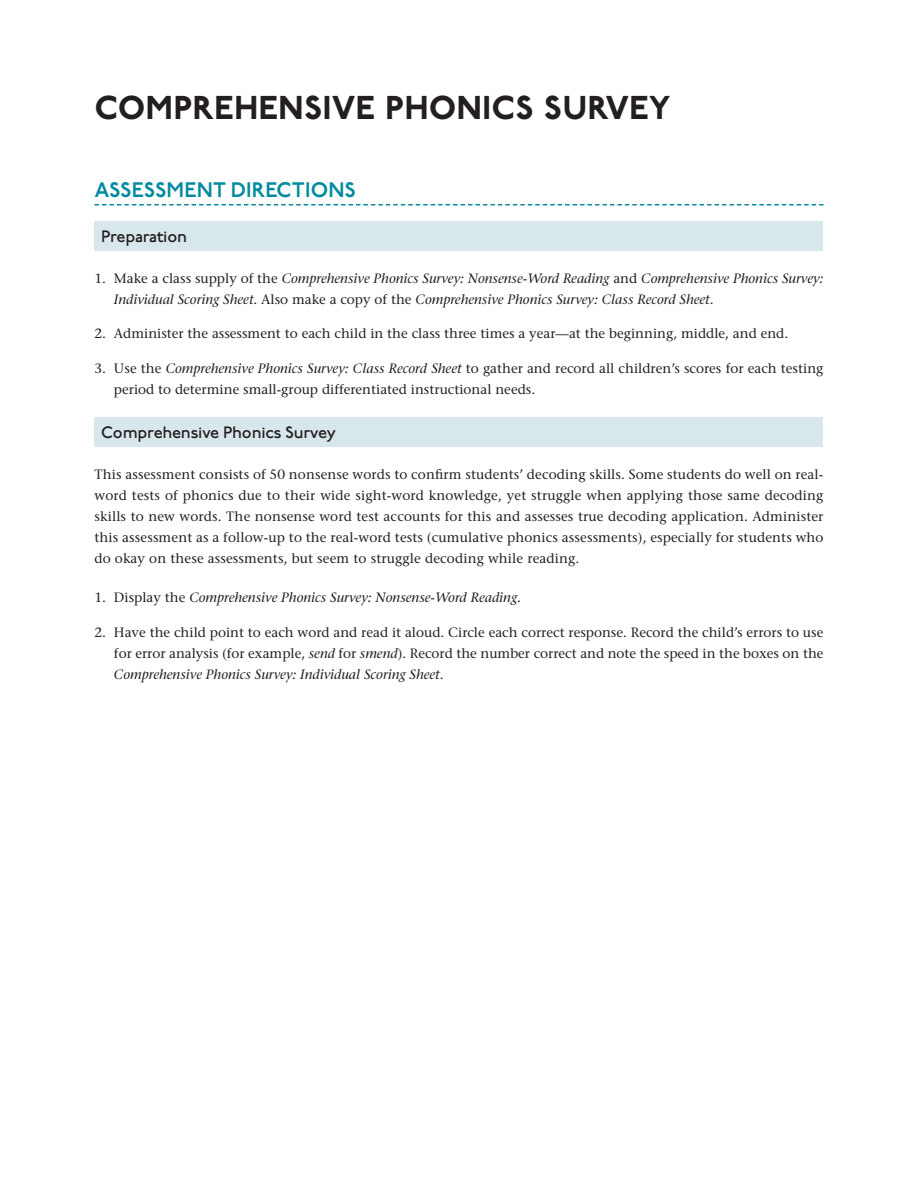
<style>
.page{position:relative;width:918px;height:1188px;background:#fff}
.page>*{position:absolute;margin:0;border:0;box-sizing:border-box;transform-origin:0 0}
.t1{font:800 33px "P22 Underground CY";letter-spacing:.02em;color:#231f20}
.t2{font:600 21px "P22 Underground CY";letter-spacing:.01em;color:#008a9f}
.t3{font:500 16.5px "P22 Underground CY";letter-spacing:-.01em;color:#231f20}
.t4{font:500 13.5px/21px "Stone Serif Std";color:#231f20;text-align:justify}
.t5{font:italic 500 13.5px/21px "Stone Serif Std";color:#231f20}
.s1{font-style:normal}
.s2{font-style:italic}
</style>
<div class="page">
<svg style="left:94px;top:204px;width:730px;height:2px"></svg>
<div style="left:94px;top:221px;width:730px;height:30px;background:#d8e7eb"></div>
<div style="left:94px;top:417px;width:730px;height:30px;background:#d8e7eb"></div>
<h1 class="t1" style="left:95px;top:89px;width:577px">COMPREHENSIVE PHONICS SURVEY</h1>
<h2 class="t2" style="left:95px;top:178px;width:263px">ASSESSMENT DIRECTIONS</h2>
<p class="t3" style="left:101px;top:227px;width:87px">Preparation</p>
<p class="t5" style="left:114px;top:268px;width:711px;text-indent:-19px"><span class="s1">1. Make a class supply of the</span> Comprehensive Phonics Survey: Nonsense-Word Reading <span class="s1">and</span> Comprehensive Phonics Survey:<br>Individual Scoring Sheet<span class="s1">. Also make a copy of the</span> Comprehensive Phonics Survey: Class Record Sheet<span class="s1">.</span></p>
<p class="t4" style="left:94px;top:323px;width:695px">2. Administer the assessment to each child in the class three times a year—at the beginning, middle, and end.</p>
<p class="t4" style="left:114px;top:358px;width:711px;text-indent:-19px">3. Use the <span class="s2">Comprehensive Phonics Survey: Class Record Sheet</span> to gather and record all children’s scores for each testing period to determine small-group differentiated instructional needs.</p>
<p class="t3" style="left:101px;top:424px;width:236px">Comprehensive Phonics Survey</p>
<p class="t4" style="left:94px;top:464px;width:731px">This assessment consists of 50 nonsense words to confirm students’ decoding skills. Some students do well on real&shy;word tests of phonics due to their wide sight-word knowledge, yet struggle when applying those same decoding skills to new words. The nonsense word test accounts for this and assesses true decoding application. Administer this assessment as a follow-up to the real-word tests (cumulative phonics assessments), especially for students who do okay on these assessments, but seem to struggle decoding while reading.</p>
<p class="t5" style="left:94px;top:587px;width:428px"><span class="s1">1. Display the</span> Comprehensive Phonics Survey: Nonsense-Word Reading.</p>
<p class="t4" style="left:114px;top:622px;width:711px;text-indent:-19px">2. Have the child point to each word and read it aloud. Circle each correct response. Record the child’s errors to use for error analysis (for example, <span class="s2">send</span> for <span class="s2">smend</span>). Record the number correct and note the speed in the boxes on the <span class="s2">Comprehensive Phonics Survey: Individual Scoring Sheet</span>.</p>
</div>
